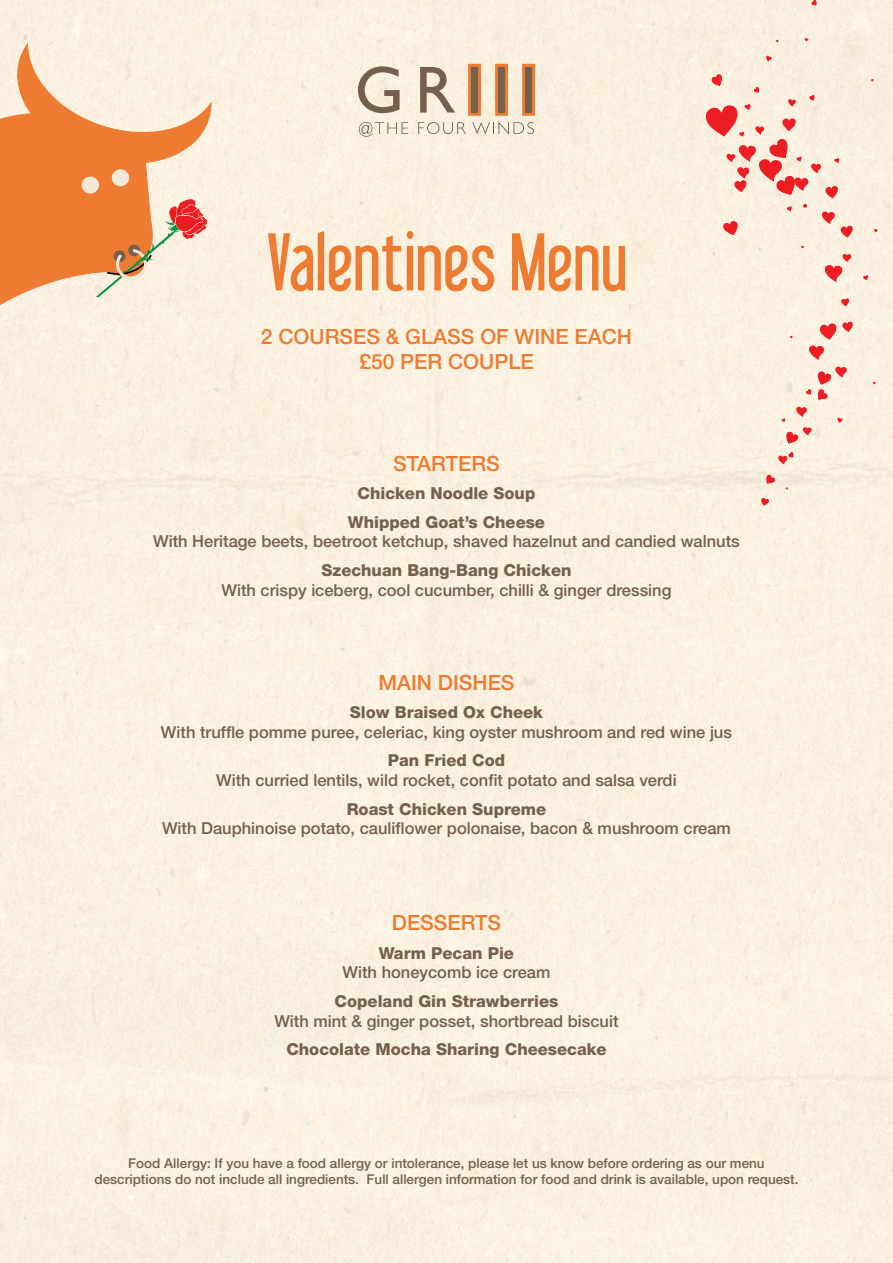
<style>
.page{position:relative;width:893px;height:1263px;background:#fbf1e0}
.page>*{position:absolute;margin:0;border:0;box-sizing:border-box;transform-origin:0 0}
.t1{font:500 21px/25.2px "Helvetica Neue";color:#ed7c32;text-align:center}
.t2{font:500 16.5px "Helvetica Neue";color:#755f4d}
.t3{font:800 16.5px/28.3px "Helvetica Neue";color:#755f4d;text-align:center}
.t4{font:500 13.5px/16.2px "Helvetica Neue";color:#755f4d;text-align:center}
</style>
<div class="page">
<svg style="left:0;top:41px;width:212px;height:293px;background:#f2bb92"></svg>
<svg style="left:268px;top:231px;width:226px;height:60px;background:#f4c199"></svg>
<svg style="left:512px;top:233px;width:113px;height:58px;background:#f4b98d"></svg>
<svg style="left:766px;top:475px;width:9px;height:8px"></svg>
<svg style="left:811px;top:0;width:5px;height:5px"></svg>
<svg style="left:806px;top:389px;width:5px;height:5px"></svg>
<svg style="left:761px;top:498px;width:8px;height:7px"></svg>
<svg style="left:841px;top:298px;width:8px;height:8px"></svg>
<svg style="left:825px;top:254px;width:26px;height:28px"></svg>
<svg style="left:809px;top:321px;width:44px;height:39px;background:#f7c0b5"></svg>
<svg style="left:778px;top:452px;width:15px;height:13px"></svg>
<svg style="left:817px;top:367px;width:30px;height:34px"></svg>
<svg style="left:837px;top:418px;width:6px;height:5px"></svg>
<svg style="left:874px;top:229px;width:4px;height:4px"></svg>
<svg style="left:863px;top:275px;width:5px;height:5px"></svg>
<svg style="left:781px;top:407px;width:31px;height:36px"></svg>
<svg style="left:805px;top:38px;width:3px;height:4px"></svg>
<svg style="left:766px;top:56px;width:6px;height:6px"></svg>
<svg style="left:705px;top:74px;width:148px;height:163px;background:#f7d6c8"></svg>
<svg style="left:359px;top:122px;width:49px;height:15px"></svg>
<svg style="left:418px;top:122px;width:48px;height:12px"></svg>
<svg style="left:472px;top:122px;width:62px;height:12px"></svg>
<svg style="left:358px;top:66px;width:42px;height:47px;background:#c5b7a5"></svg>
<svg style="left:420px;top:67px;width:35px;height:46px;background:#bdad9c"></svg>
<svg style="left:468px;top:64px;width:13px;height:52px"></svg>
<svg style="left:495px;top:64px;width:13px;height:52px"></svg>
<svg style="left:522px;top:64px;width:13px;height:52px"></svg>
<div style="left:471px;top:67px;width:7px;height:46px;background:#755f4d"></div>
<div style="left:498px;top:67px;width:7px;height:46px;background:#755f4d"></div>
<div style="left:525px;top:67px;width:7px;height:46px;background:#755f4d"></div>
<p class="t1" style="left:261px;top:323px;width:373px">2 COURSES &amp; GLASS OF WINE EACH £50 PER COUPLE</p>
<p class="t1" style="left:393px;top:451px;width:108px">STARTERS</p>
<p class="t3" style="left:348px;top:479px;width:199px">Chicken Noodle Soup<br>Whipped Goat’s Cheese</p>
<p class="t2" style="left:153px;top:532px;width:588px">With Heritage beets, beetroot ketchup, shaved hazelnut and candied walnuts</p>
<p class="t3" style="left:321px;top:556px;width:252px">Szechuan Bang-Bang Chicken</p>
<p class="t2" style="left:221px;top:580px;width:452px">With crispy iceberg, cool cucumber, chilli &amp; ginger dressing</p>
<p class="t1" style="left:378px;top:670px;width:138px">MAIN DISHES</p>
<p class="t3" style="left:350px;top:698px;width:195px">Slow Braised Ox Cheek</p>
<p class="t2" style="left:161px;top:722px;width:573px">With truffle pomme puree, celeriac, king oyster mushroom and red wine jus</p>
<p class="t3" style="left:388px;top:746px;width:119px">Pan Fried Cod</p>
<p class="t2" style="left:216px;top:770px;width:462px">With curried lentils, wild rocket, confit potato and salsa verdi</p>
<p class="t3" style="left:347px;top:794px;width:201px">Roast Chicken Supreme</p>
<p class="t2" style="left:162px;top:819px;width:570px">With Dauphinoise potato, cauliflower polonaise, bacon &amp; mushroom cream</p>
<p class="t1" style="left:392px;top:910px;width:111px">DESSERTS</p>
<p class="t3" style="left:379px;top:938px;width:137px">Warm Pecan Pie</p>
<p class="t2" style="left:343px;top:963px;width:209px">With honeycomb ice cream</p>
<p class="t3" style="left:335px;top:986px;width:225px">Copeland Gin Strawberries</p>
<p class="t2" style="left:274px;top:1011px;width:346px">With mint &amp; ginger posset, shortbread biscuit</p>
<p class="t3" style="left:286px;top:1035px;width:322px">Chocolate Mocha Sharing Cheesecake</p>
<p class="t4" style="left:94px;top:1155px;width:706px">Food Allergy: If you have a food allergy or intolerance, please let us know before ordering as our menu descriptions do not include all ingredients. Full allergen information for food and drink is available, upon request.</p>
</div>
